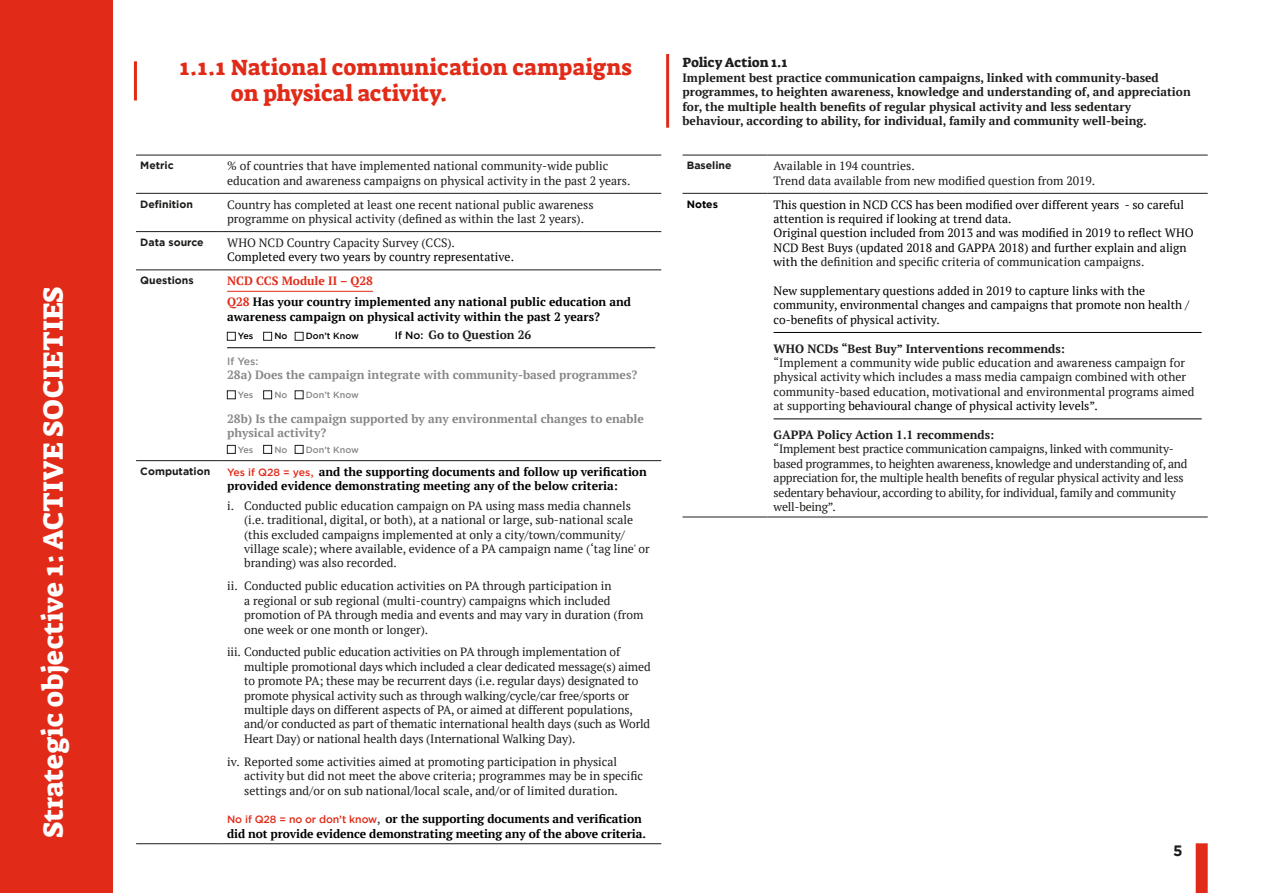
<style>
.page{position:relative;width:1263px;height:893px;background:#fff}
.page>*{position:absolute;margin:0;border:0;box-sizing:border-box;transform-origin:0 0}
.t1{font:28.5px "Suez One";color:#fff}
.t2{font:22.5px/25.5px "Suez One";letter-spacing:.01em;color:#e12b18}
.t3{font:700 15px "Gotham";color:#1d1d1b}
.t4{font:13.5px "Suez One";color:#1d1d1b}
.t5{font:12px/14.4px "PT Serif";color:#1d1d1b}
.t6{font:12px/14.4px "PT Serif";color:#000}
.t7{font:700 12px/14.4px "PT Serif";color:#1d1d1b}
.t8{font:700 12px/14.4px "PT Serif";color:#000}
.t9{font:12px/14.4px "PT Serif";letter-spacing:-.02em;color:#1d1d1b}
.t10{font:700 12px/14.4px "PT Serif";color:#878787}
.t11{font:700 10.5px "Gotham";color:#1d1d1b}
.t12{font:500 10.5px "Gotham";color:#878787}
.t13{font:700 10.5px "Gotham";color:#000}
.t14{font:500 9px "Gotham";color:#878787}
.t15{font:500 9px "Gotham";color:#000}
.s1{color:#e12b18}
.s2{font-family:"Gotham";font-weight:500;font-size:10.5px;color:#000}
.s3{font-family:"Gotham";font-weight:500;font-size:10.5px;color:#e12b18}
.s4{font-weight:400;color:#e12b18}
.s5{font-weight:400;color:#1d1d1b}
.s6{color:#1d1d1b}
.s7{color:#000}
</style>
<div class="page">
<div style="left:0;top:0;width:113px;height:893px;background:#e12b18"></div>
<div style="left:1196px;top:843px;width:12px;height:50px;background:#e12b18"></div>
<hr style="left:136px;top:193px;width:85px;height:1px;background:#1d1d1b">
<hr style="left:221px;top:193px;width:440px;height:1px;background:#1d1d1b">
<hr style="left:136px;top:231px;width:85px;height:1px;background:#1d1d1b">
<hr style="left:221px;top:231px;width:440px;height:1px;background:#1d1d1b">
<hr style="left:136px;top:843px;width:85px;height:1px;background:#1d1d1b">
<hr style="left:221px;top:843px;width:440px;height:1px;background:#1d1d1b">
<hr style="left:136px;top:270px;width:85px;height:1px;background:#1d1d1b">
<hr style="left:221px;top:270px;width:440px;height:1px;background:#1d1d1b">
<hr style="left:136px;top:460px;width:85px;height:1px;background:#1d1d1b">
<hr style="left:221px;top:460px;width:440px;height:1px;background:#1d1d1b">
<hr style="left:136px;top:155px;width:85px;height:1px;background:#1d1d1b">
<hr style="left:221px;top:155px;width:440px;height:1px;background:#1d1d1b">
<hr style="left:227px;top:291px;width:146px;height:1px;background:#e12b18">
<hr style="left:227px;top:347px;width:428px;height:1px;background:#000">
<div style="left:227px;top:332px;width:9px;height:8px;border:1px solid #1d1d1b"></div>
<div style="left:263px;top:332px;width:9px;height:8px;border:1px solid #1d1d1b"></div>
<div style="left:295px;top:332px;width:8px;height:8px;border:1px solid #1d1d1b"></div>
<div style="left:227px;top:391px;width:9px;height:8px;border:1px solid #1d1d1b"></div>
<div style="left:263px;top:391px;width:9px;height:8px;border:1px solid #1d1d1b"></div>
<div style="left:227px;top:445px;width:9px;height:9px;border:1px solid #1d1d1b"></div>
<div style="left:263px;top:445px;width:9px;height:9px;border:1px solid #1d1d1b"></div>
<div style="left:295px;top:445px;width:8px;height:9px;border:1px solid #1d1d1b"></div>
<hr style="left:666px;top:54px;width:3px;height:74px;background:#e12b18">
<hr style="left:682px;top:155px;width:85px;height:1px;background:#1d1d1b">
<hr style="left:767px;top:155px;width:441px;height:1px;background:#1d1d1b">
<hr style="left:682px;top:193px;width:85px;height:1px;background:#1d1d1b">
<hr style="left:767px;top:193px;width:441px;height:1px;background:#1d1d1b">
<hr style="left:682px;top:517px;width:85px;height:1px;background:#1d1d1b">
<hr style="left:767px;top:517px;width:441px;height:1px;background:#1d1d1b">
<hr style="left:773px;top:332px;width:429px;height:1px;background:#000">
<hr style="left:773px;top:419px;width:429px;height:1px;background:#000">
<hr style="left:134px;top:61px;width:3px;height:40px;background:#e12b18">
<h1 class="t1" style="left:35px;top:838px;width:553px;rotate:-90deg">Strategic objective 1: ACTIVE SOCIETIES</h1>
<h2 class="t2" style="left:231px;top:55px;width:402px;text-indent:-51px">1.1.1 National communication campaigns on physical activity.</h2>
<p class="t11" style="left:140px;top:159px;width:35px">Metric</p>
<p class="t5" style="left:227px;top:159px;width:405px">% of countries that have implemented national community-wide public education and awareness campaigns on physical activity in the past 2 years.</p>
<p class="t11" style="left:140px;top:197px;width:54px">Definition</p>
<p class="t5" style="left:227px;top:197px;width:368px">Country has completed at least one recent national public awareness programme on physical activity (defined as within the last 2 years).</p>
<p class="t11" style="left:140px;top:235px;width:65px">Data source</p>
<p class="t5" style="left:227px;top:235px;width:229px">WHO NCD Country Capacity Survey (CCS).</p>
<p class="t6" style="left:227px;top:250px;width:288px">Completed every two years by country representative.</p>
<p class="t11" style="left:140px;top:274px;width:55px">Questions</p>
<p class="t8" style="left:227px;top:270px;width:405px;line-height:21px"><span class="s1">NCD CCS Module II – Q28<br>Q28</span> Has your country implemented any national public education and</p>
<p class="t8" style="left:227px;top:309px;width:374px">awareness campaign on physical activity within the past 2 years?</p>
<p class="t15" style="left:238px;top:330px;width:17px">Yes</p>
<p class="t15" style="left:274px;top:330px;width:15px">No</p>
<p class="t15" style="left:306px;top:330px;width:54px">Don’t Know</p>
<p class="t7" style="left:395px;top:328px;width:138px"><span class="s2">If No:</span> Go to Question 26</p>
<p class="t12" style="left:227px;top:354px;width:33px">If Yes:</p>
<p class="t10" style="left:227px;top:367px;width:412px">28a) Does the campaign integrate with community-based programmes?</p>
<p class="t14" style="left:238px;top:389px;width:17px">Yes</p>
<p class="t14" style="left:274px;top:389px;width:15px">No</p>
<p class="t14" style="left:306px;top:389px;width:54px">Don’t Know</p>
<p class="t10" style="left:227px;top:411px;width:418px">28b) Is the campaign supported by any environmental changes to enable physical activity?</p>
<p class="t14" style="left:238px;top:443px;width:17px">Yes</p>
<p class="t14" style="left:274px;top:443px;width:15px">No</p>
<p class="t14" style="left:306px;top:443px;width:54px">Don’t Know</p>
<p class="t11" style="left:140px;top:464px;width:71px">Computation</p>
<p class="t8" style="left:227px;top:464px;width:421px"><span class="s3">Yes if Q28 = yes</span><span class="s4">,</span> and the supporting documents and follow up verification provided evidence demonstrating meeting any of the below criteria:</p>
<p class="t5" style="left:244px;top:498px;width:407px;text-indent:-17px">i. Conducted public education campaign on PA using mass media channels (i.e. traditional, digital, or both), at a national or large, sub-national scale (this excluded campaigns implemented at only a city/town/community/ village scale); where available, evidence of a PA campaign name (‘tag line' or branding) was also recorded.</p>
<p class="t5" style="left:244px;top:579px;width:401px;text-indent:-17px">ii. Conducted public education activities on PA through participation in<br>a regional or sub regional (multi-country) campaigns which included promotion of PA through media and events and may vary in duration (from one week or one month or longer).</p>
<p class="t5" style="left:244px;top:645px;width:408px;text-indent:-17px">iii. Conducted public education activities on PA through implementation of multiple promotional days which included a clear dedicated message(s) aimed to promote PA; these may be recurrent days (i.e. regular days) designated to promote physical activity such as through walking/cycle/car free/sports or multiple days on different aspects of PA, or aimed at different populations, and/or conducted as part of thematic international health days (such as World Heart Day) or national health days (International Walking Day).</p>
<p class="t5" style="left:244px;top:754px;width:401px;text-indent:-17px">iv. Reported some activities aimed at promoting participation in physical activity but did not meet the above criteria; programmes may be in specific settings and/or on sub national/local scale, and/or of limited duration.</p>
<p class="t8" style="left:227px;top:812px;width:420px"><span class="s3">No if Q28 = no or don’t know</span><span class="s5">,</span> or the supporting documents and verification did not provide evidence demonstrating meeting any of the above criteria.</p>
<p class="t4" style="left:682px;top:54px;width:106px">Policy Action 1.1</p>
<p class="t7" style="left:682px;top:70px;width:510px">Implement best practice communication campaigns, linked with community-based programmes, to heighten awareness, knowledge and understanding of, and appreciation for, the multiple health benefits of regular physical activity and less sedentary behaviour, according to ability, for individual, family and community well-being.</p>
<p class="t11" style="left:687px;top:159px;width:46px">Baseline</p>
<p class="t5" style="left:773px;top:159px;width:323px">Available in 194 countries.<br>Trend data available from new modified question from 2019.</p>
<p class="t13" style="left:687px;top:197px;width:33px">Notes</p>
<p class="t6" style="left:773px;top:197px;width:422px">This question in NCD CCS has been modified over different years - so careful attention is required if looking at trend data.<br>Original question included from 2013 and was modified in 2019 to reflect WHO NCD Best Buys (updated 2018 and GAPPA 2018) and further explain and align with the <span class="s6">definition and specific criteria of communication campaigns.</span></p>
<p class="t6" style="left:773px;top:283px;width:417px">New supplementary questions added in 2019 to capture links with the community, environmental changes and campaigns that promote non health / co-benefits of physical activity.</p>
<p class="t7" style="left:773px;top:341px;width:293px">WHO NCDs “Best Buy” Interventions recommends:</p>
<p class="t5" style="left:773px;top:355px;width:422px">“Implement a community wide public education and awareness campaign for physical activity which includes a mass media campaign combined with other community-based education, motivational and environmental programs aimed at supporting <span class="s7">behavioural change of physical activity levels”.</span></p>
<p class="t7" style="left:773px;top:427px;width:222px">GAPPA Policy Action 1.1 recommends:</p>
<p class="t9" style="left:773px;top:442px;width:415px">“Implement best practice communication campaigns, linked with community&shy;based programmes, to heighten awareness, knowledge and understanding of, and appreciation for, the multiple health benefits of regular physical activity and less sedentary behaviour, according to ability, for individual, family and community well-being”.</p>
<p class="t3" style="left:1173px;top:840px;width:11px">5</p>
</div>
